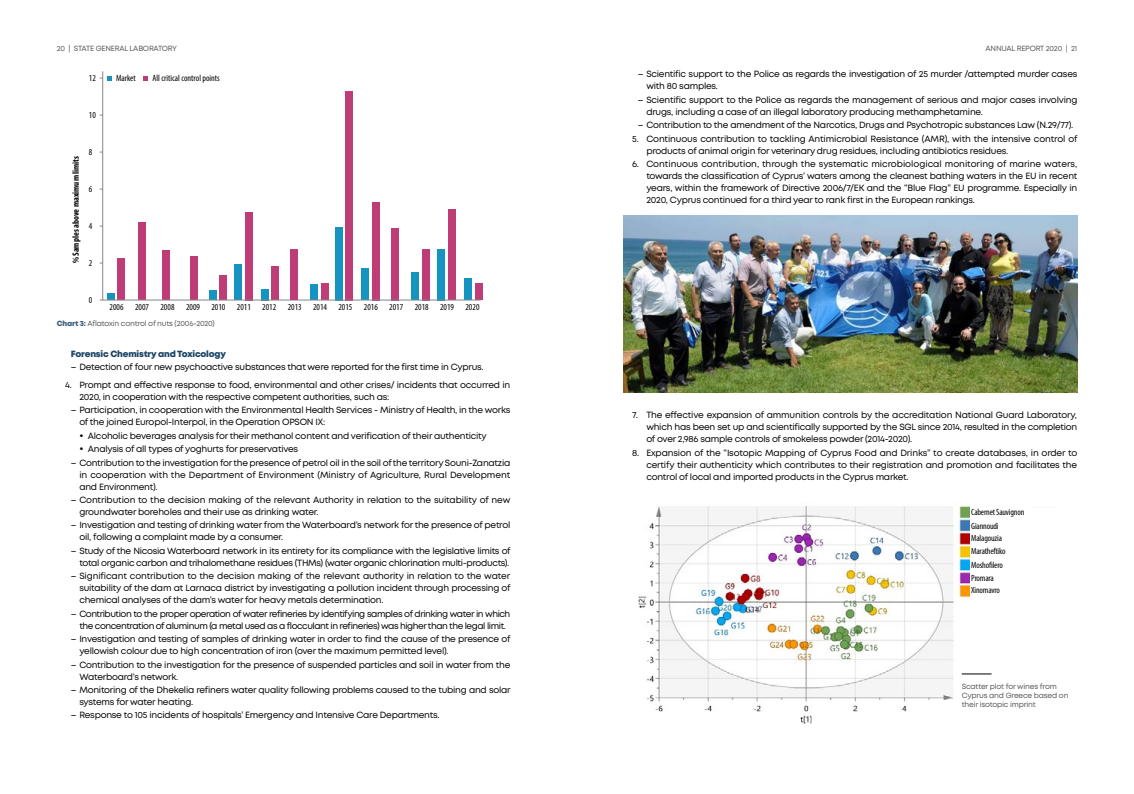
<style>
.page{position:relative;width:1134px;height:794px;background:#fff}
.page>*{position:absolute;margin:0;border:0;box-sizing:border-box;transform-origin:0 0}
.t1{font:condensed 9.1px "Myriad Pro";color:#000}
.t2{font:700 condensed 9.1px "Myriad Pro";color:#000}
.t3{font:9px/12px "Mont";letter-spacing:-.025em;color:#000}
.t4{font:9px/12px "Mont";letter-spacing:-.05em;color:#000;text-align:center}
.t5{font:condensed 9px/12.8px "Myriad Pro";letter-spacing:-.015em;color:#000}
.t6{font:800 9px "Mont";letter-spacing:-.02em;color:#1d4565}
.t7{font:7.5px/9px "Mont";letter-spacing:-.025em;color:#58595b}
.s1{font-weight:800;color:#405f7f}
</style>
<div class="page">
<div style="left:475px;top:283px;width:7px;height:17px;background:#be3d77"></div>
<svg style="left:102px;top:71px;width:379px;height:229px"></svg>
<div style="left:290px;top:249px;width:8px;height:51px;background:#be3d77"></div>
<svg style="left:143px;top:76px;width:5px;height:4px"></svg>
<svg style="left:100px;top:76px;width:12px;height:4px"></svg>
<img style="left:624px;top:216px;width:453px;height:177px">
<img style="left:639px;top:506px;width:410px;height:218px">
<div style="left:970px;top:503px;width:60px;height:100px;background:#fff"></div>
<div style="left:971px;top:508px;width:87px;height:11px;background:#fff"></div>
<div style="left:971px;top:522px;width:87px;height:10px;background:#fff"></div>
<div style="left:971px;top:534px;width:87px;height:11px;background:#fff"></div>
<div style="left:971px;top:547px;width:87px;height:11px;background:#fff"></div>
<div style="left:971px;top:561px;width:87px;height:11px;background:#fff"></div>
<div style="left:971px;top:574px;width:87px;height:10px;background:#fff"></div>
<div style="left:971px;top:586px;width:87px;height:11px;background:#fff"></div>
<svg style="left:962px;top:673px;width:29px;height:1px"></svg>
<p class="t7" style="left:57px;top:44px;width:122px">20 | STATE GENERAL LABORATORY</p>
<p class="t7" style="left:985px;top:44px;width:93px">ANNUAL REPORT 2020 | 21</p>
<p class="t1" style="left:89px;top:73px;width:8px">12</p>
<p class="t1" style="left:89px;top:110px;width:8px">10</p>
<p class="t2" style="left:70px;top:263px;width:109px;rotate:-90deg">% Samples above maximum limits</p>
<p class="t1" style="left:89px;top:147px;width:5px">8</p>
<p class="t1" style="left:89px;top:184px;width:5px">6</p>
<p class="t1" style="left:89px;top:221px;width:5px">4</p>
<p class="t1" style="left:89px;top:258px;width:5px">2</p>
<p class="t1" style="left:89px;top:295px;width:5px">0</p>
<p class="t1" style="left:116px;top:72px;width:21px">Market</p>
<p class="t1" style="left:153px;top:72px;width:69px">All critical control points</p>
<p class="t1" style="left:110px;top:301px;width:16px">2006</p>
<p class="t1" style="left:135px;top:301px;width:16px">2007</p>
<p class="t1" style="left:161px;top:301px;width:16px">2008</p>
<p class="t1" style="left:186px;top:301px;width:16px">2009</p>
<p class="t1" style="left:211px;top:301px;width:16px">2010</p>
<p class="t1" style="left:237px;top:301px;width:15px">2011</p>
<p class="t1" style="left:262px;top:301px;width:15px">2012</p>
<p class="t1" style="left:288px;top:301px;width:15px">2013</p>
<p class="t1" style="left:313px;top:301px;width:15px">2014</p>
<p class="t1" style="left:338px;top:301px;width:15px">2015</p>
<p class="t1" style="left:364px;top:301px;width:15px">2016</p>
<p class="t1" style="left:389px;top:301px;width:15px">2017</p>
<p class="t1" style="left:415px;top:301px;width:15px">2018</p>
<p class="t1" style="left:440px;top:301px;width:15px">2019</p>
<p class="t1" style="left:465px;top:301px;width:16px">2020</p>
<p class="t7" style="left:57px;top:319px;width:160px"><span class="s1">Chart 3:</span> Aflatoxin control of nuts (2006-2020)</p>
<p class="t6" style="left:71px;top:348px;width:157px">Forensic Chemistry and Toxicology</p>
<p class="t3" style="left:71px;top:361px;width:414px">– Detection of four new psychoactive substances that were reported for the first time in Cyprus.</p>
<p class="t3" style="left:79px;top:379px;width:432px;text-indent:-14px">4. Prompt and effective response to food, environmental and other crises/ incidents that occurred in<br>2020, in cooperation with the respective competent authorities, such as:</p>
<p class="t3" style="left:79px;top:404px;width:432px;text-indent:-9px">– Participation, in cooperation with the Environmental Health Services - Ministry of Health, in the works of the joined Europol-Interpol, in the Operation OPSON IX:</p>
<p class="t3" style="left:88px;top:429px;width:400px;line-height:13.4px">Alcoholic beverages analysis for their methanol content and verification of their authenticity<br>Analysis of all types of yoghurts for preservatives</p>
<p class="t3" style="left:79px;top:456px;width:433px;text-align:justify;text-indent:-9px">– Contribution to the investigation for the presence of petrol oil in the soil of the territory Souni-Zanatzia in cooperation with the Department of Environment (Ministry of Agriculture, Rural Development and Environment).</p>
<p class="t3" style="left:79px;top:494px;width:432px;text-indent:-9px">– Contribution to the decision making of the relevant Authority in relation to the suitability of new groundwater boreholes and their use as drinking water.</p>
<p class="t3" style="left:79px;top:519px;width:432px;text-indent:-9px">– Investigation and testing of drinking water from the Waterboard’s network for the presence of petrol oil, following a complaint made by a consumer.</p>
<p class="t3" style="left:71px;top:545px;width:441px;text-align:right">– Study of the Nicosia Waterboard network in its entirety for its compliance with the legislative limits of total organic carbon and trihalomethane residues (THMs) (water organic chlorination multi-products).</p>
<p class="t3" style="left:79px;top:570px;width:433px;text-align:justify;text-indent:-9px">– Significant contribution to the decision making of the relevant authority in relation to the water suitability of the dam at Larnaca district by investigating a pollution incident through processing of chemical analyses of the dam’s water for heavy metals determination.</p>
<p class="t4" style="left:71px;top:607px;width:441px">– Contribution to the proper operation of water refineries by identifying samples of drinking water in which the concentration of aluminum (a metal used as a flocculant in refineries) was higher than the legal limit.</p>
<p class="t3" style="left:79px;top:633px;width:433px;text-indent:-9px">– Investigation and testing of samples of drinking water in order to find the cause of the presence of yellowish colour due to high concentration of iron (over the maximum permitted level).</p>
<p class="t3" style="left:79px;top:658px;width:433px;text-indent:-9px">– Contribution to the investigation for the presence of suspended particles and soil in water from the<br>Waterboard’s network.</p>
<p class="t3" style="left:79px;top:684px;width:433px;text-indent:-9px">– Monitoring of the Dhekelia refiners water quality following problems caused to the tubing and solar systems for water heating.</p>
<p class="t3" style="left:71px;top:709px;width:370px">– Response to 105 incidents of hospitals’ Emergency and Intensive Care Departments.</p>
<p class="t3" style="left:646px;top:68px;width:432px;text-indent:-9px">– Scientific support to the Police as regards the investigation of 25 murder /attempted murder cases with 80 samples.</p>
<p class="t3" style="left:646px;top:94px;width:433px;text-indent:-9px">– Scientific support to the Police as regards the management of serious and major cases involving drugs, including a case of an illegal laboratory producing methamphetamine.</p>
<p class="t3" style="left:638px;top:119px;width:437px">– Contribution to the amendment of the Narcotics, Drugs and Psychotropic substances Law (N.29/77).</p>
<p class="t3" style="left:646px;top:133px;width:433px;text-indent:-14px">5. Continuous contribution to tackling Antimicrobial Resistance (AMR), with the intensive control of products of animal origin for veterinary drug residues, including antibiotics residues.</p>
<p class="t3" style="left:646px;top:158px;width:432px;text-align:justify;text-indent:-14px">6. Continuous contribution, through the systematic microbiological monitoring of marine waters, towards the classification of Cyprus’ waters among the cleanest bathing waters in the EU in recent years, within the framework of Directive 2006/7/ΕΚ and the “Blue Flag” EU programme. Especially in 2020, Cyprus continued for a third year to rank first in the European rankings.</p>
<p class="t3" style="left:646px;top:409px;width:432px;text-align:justify;text-indent:-14px">7. The effective expansion of ammunition controls by the accreditation National Guard Laboratory, which has been set up and scientifically supported by the SGL since 2014, resulted in the completion of over 2,986 sample controls of smokeless powder (2014-2020).</p>
<p class="t3" style="left:646px;top:446px;width:432px;text-align:justify;text-indent:-14px">8. Expansion of the “Isotopic Mapping of Cyprus Food and Drinks” to create databases, in order to certify their authenticity which contributes to their registration and promotion and facilitates the control of local and imported products in the Cyprus market.</p>
<p class="t5" style="left:971px;top:505px;width:55px;line-height:13.8px">Cabernet Sauvignon<br>Giannoudi</p>
<p class="t5" style="left:971px;top:532px;width:36px">Malagouzia<br>Maratheftiko</p>
<p class="t5" style="left:971px;top:558px;width:33px">Moshofilero<br>Promara<br>Xinomavro</p>
<p class="t7" style="left:962px;top:682px;width:108px">Scatter plot for wines from<br>Cyprus and Greece based on their isotopic imprint</p>
</div>
